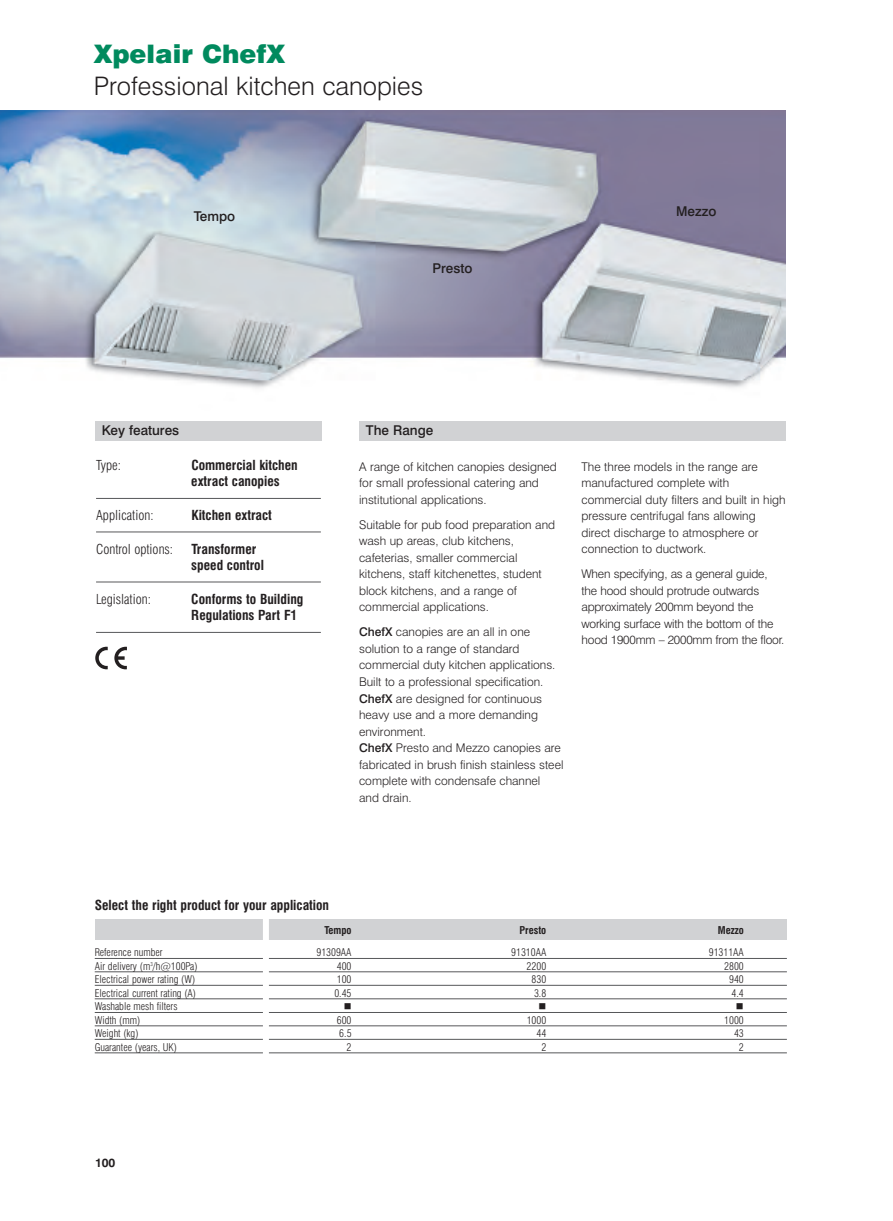
<style>
.page{position:relative;width:893px;height:1221px;background:#fff}
.page>*{position:absolute;margin:0;border:0;box-sizing:border-box;transform-origin:0 0}
.t1{font:300 25.5px "Swiss 721 BT";color:#231f20}
.t2{font:900 25.5px "Swiss 721 BT";color:#008a5e}
.t3{font:700 condensed 13.5px/16.5px "Swiss 721 BT";color:#231f20}
.t4{font:300 condensed 13.5px "Swiss 721 BT";color:#231f20}
.t5{font:500 13.5px "Swiss 721 BT";color:#231f20}
.t6{font:300 12px/16.5px "Swiss 721 BT";color:#231f20}
.t7{font:700 12px "Swiss 721 BT";color:#231f20}
.t8{font:300 condensed 10.5px "Swiss 721 BT";color:#231f20}
.t9{font:700 condensed 10.5px "Swiss 721 BT";color:#231f20}
.t10{font:10.5px "Wingdings";color:#231f20}
.s1{font-weight:500}
</style>
<div class="page">
<hr style="left:96px;top:498px;width:225px;height:1px;background:#57585a">
<hr style="left:96px;top:531px;width:225px;height:1px;background:#57585a">
<hr style="left:96px;top:581px;width:225px;height:1px;background:#57585a">
<hr style="left:96px;top:632px;width:225px;height:1px;background:#57585a">
<div style="left:95px;top:918px;width:692px;height:21px;background:#d1d2d4"></div>
<img style="left:0;top:111px;width:786px;height:277px">
<hr style="left:95px;top:958px;width:692px;height:1px;background:#57585a">
<hr style="left:95px;top:971px;width:692px;height:1px;background:#57585a">
<hr style="left:95px;top:985px;width:692px;height:1px;background:#57585a">
<hr style="left:95px;top:998px;width:692px;height:1px;background:#57585a">
<hr style="left:95px;top:1012px;width:692px;height:1px;background:#57585a">
<hr style="left:95px;top:1025px;width:692px;height:1px;background:#57585a">
<hr style="left:95px;top:1039px;width:692px;height:1px;background:#57585a">
<hr style="left:95px;top:1052px;width:692px;height:1px;background:#57585a">
<div style="left:359px;top:421px;width:427px;height:19px;background:#d1d2d4"></div>
<div style="left:263px;top:915px;width:6px;height:169px;background:#fff"></div>
<svg style="left:114px;top:646px;width:13px;height:23px"></svg>
<svg style="left:95px;top:646px;width:13px;height:23px"></svg>
<div style="left:95px;top:421px;width:226px;height:19px;background:#d1d2d4"></div>
<h1 class="t2" style="left:94px;top:45px;width:193px">Xpelair ChefX</h1>
<h1 class="t1" style="left:94px;top:76px;width:331px">Professional kitchen canopies</h1>
<p class="t5" style="left:194px;top:211px;width:43px">Tempo</p>
<p class="t5" style="left:432px;top:264px;width:42px">Presto</p>
<p class="t5" style="left:676px;top:206px;width:42px">Mezzo</p>
<p class="t5" style="left:102px;top:425px;width:79px">Key features</p>
<p class="t5" style="left:366px;top:425px;width:69px">The Range</p>
<p class="t4" style="left:96px;top:460px;width:27px">Type:</p>
<p class="t3" style="left:191px;top:458px;width:108px">Commercial kitchen extract canopies</p>
<p class="t4" style="left:96px;top:510px;width:59px">Application:</p>
<p class="t3" style="left:191px;top:508px;width:82px">Kitchen extract</p>
<p class="t4" style="left:96px;top:543px;width:79px">Control options:</p>
<p class="t3" style="left:191px;top:541px;width:74px">Transformer speed control</p>
<p class="t4" style="left:96px;top:593px;width:56px">Legislation:</p>
<p class="t3" style="left:191px;top:591px;width:114px">Conforms to Building<br>Regulations Part F1</p>
<p class="t6" style="left:359px;top:459px;width:199px">A range of kitchen canopies designed for small professional catering and institutional applications.</p>
<p class="t6" style="left:359px;top:517px;width:198px">Suitable for pub food preparation and wash up areas, club kitchens, cafeterias, smaller commercial kitchens, staff kitchenettes, student block kitchens, and a range of commercial applications.</p>
<p class="t6" style="left:359px;top:625px;width:206px"><span class="s1">ChefX</span> canopies are an all in one solution to a range of standard commercial duty kitchen applications.<br>Built to a professional specification.<br><span class="s1">ChefX</span> are designed for continuous heavy use and a more demanding environment.<br><span class="s1">ChefX</span> Presto and Mezzo canopies are fabricated in brush finish stainless steel complete with condensafe channel<br>and drain.</p>
<p class="t6" style="left:581px;top:459px;width:206px">The three models in the range are manufactured complete with commercial duty filters and built in high pressure centrifugal fans allowing direct discharge to atmosphere or connection to ductwork.</p>
<p class="t6" style="left:581px;top:567px;width:204px">When specifying, as a general guide, the hood should protrude outwards approximately 200mm beyond the working surface with the bottom of the hood 1900mm – 2000mm from the floor.</p>
<p class="t3" style="left:95px;top:897px;width:236px">Select the right product for your application</p>
<p class="t9" style="left:324px;top:925px;width:29px">Tempo</p>
<p class="t9" style="left:519px;top:925px;width:28px">Presto</p>
<p class="t9" style="left:718px;top:925px;width:27px">Mezzo</p>
<p class="t8" style="left:95px;top:948px;width:69px">Reference number</p>
<p class="t8" style="left:316px;top:948px;width:37px">91309AA</p>
<p class="t8" style="left:511px;top:948px;width:37px">91310AA</p>
<p class="t8" style="left:709px;top:948px;width:37px">91311AA</p>
<p class="t8" style="left:95px;top:961px;width:104px">Air delivery (m<sup>3</sup>/h@100Pa)</p>
<p class="t8" style="left:337px;top:961px;width:16px">400</p>
<p class="t8" style="left:527px;top:961px;width:21px">2200</p>
<p class="t8" style="left:724px;top:961px;width:21px">2800</p>
<p class="t8" style="left:95px;top:975px;width:102px">Electrical power rating (W)</p>
<p class="t8" style="left:337px;top:975px;width:16px">100</p>
<p class="t8" style="left:532px;top:975px;width:16px">830</p>
<p class="t8" style="left:729px;top:975px;width:16px">940</p>
<p class="t8" style="left:95px;top:988px;width:103px">Electrical current rating (A)</p>
<p class="t8" style="left:334px;top:988px;width:19px">0.45</p>
<p class="t8" style="left:534px;top:988px;width:14px">3.8</p>
<p class="t8" style="left:732px;top:988px;width:14px">4.4</p>
<p class="t8" style="left:95px;top:1002px;width:84px">Washable mesh filters</p>
<p class="t10" style="left:344px;top:1000px;width:9px">■</p>
<p class="t10" style="left:538px;top:1000px;width:9px">■</p>
<p class="t10" style="left:736px;top:1000px;width:9px">■</p>
<p class="t8" style="left:95px;top:1015px;width:47px">Width (mm)</p>
<p class="t8" style="left:337px;top:1015px;width:16px">600</p>
<p class="t8" style="left:527px;top:1015px;width:21px">1000</p>
<p class="t8" style="left:724px;top:1015px;width:21px">1000</p>
<p class="t8" style="left:95px;top:1029px;width:45px">Weight (kg)</p>
<p class="t8" style="left:339px;top:1029px;width:14px">6.5</p>
<p class="t8" style="left:536px;top:1029px;width:11px">44</p>
<p class="t8" style="left:734px;top:1029px;width:11px">43</p>
<p class="t8" style="left:95px;top:1042px;width:84px">Guarantee (years, UK)</p>
<p class="t8" style="left:347px;top:1042px;width:6px">2</p>
<p class="t8" style="left:541px;top:1042px;width:6px">2</p>
<p class="t8" style="left:739px;top:1042px;width:6px">2</p>
<p class="t7" style="left:95px;top:1158px;width:22px">100</p>
</div>
